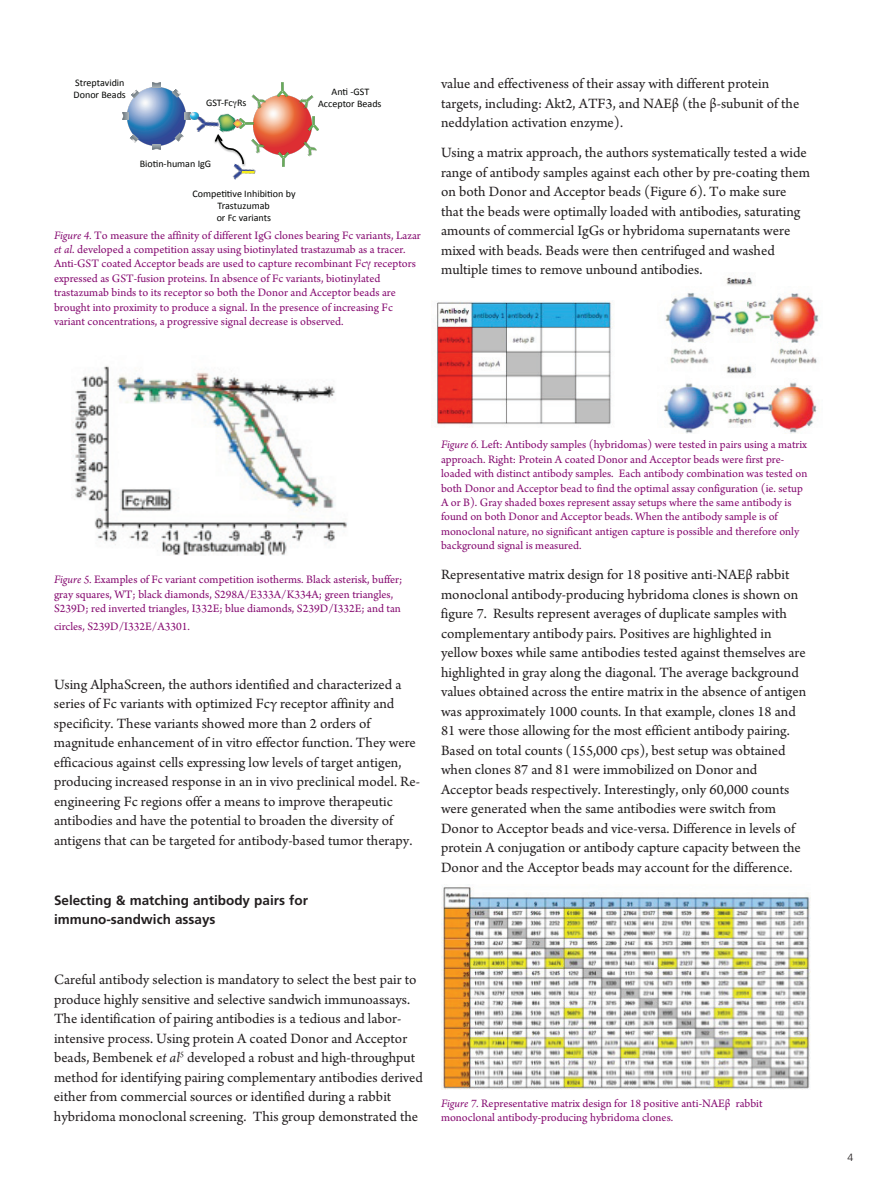
<style>
.page{position:relative;width:891px;height:1188px;background:#fff}
.page>*{position:absolute;margin:0;border:0;box-sizing:border-box;transform-origin:0 0}
.t1{font:15px/19.5px "Arno Pro";color:#231f20}
.t2{font:700 13.5px/19.5px "Frutiger";color:#231f20}
.t3{font:12px/14.4px "Arno Pro";color:#850a70}
.t4{font:300 10.5px "Frutiger";color:#231f20}
.t5{font:10.05px/11.7px "Calibri";color:#040503;text-align:center}
.s1{font-style:italic}
</style>
<div class="page">
<img style="left:127px;top:87px;width:59px;height:58px">
<svg style="left:123px;top:112px;width:5px;height:8px"></svg>
<svg style="left:153px;top:144px;width:7px;height:6px"></svg>
<svg style="left:153px;top:82px;width:7px;height:6px"></svg>
<svg style="left:129px;top:134px;width:10px;height:9px"></svg>
<svg style="left:172px;top:89px;width:9px;height:9px"></svg>
<svg style="left:174px;top:132px;width:10px;height:10px"></svg>
<svg style="left:130px;top:89px;width:10px;height:9px"></svg>
<img style="left:253px;top:96px;width:58px;height:58px">
<img style="left:309px;top:116px;width:10px;height:15px">
<img style="left:239px;top:119px;width:15px;height:10px">
<img style="left:300px;top:140px;width:17px;height:17px">
<img style="left:277px;top:82px;width:10px;height:14px">
<img style="left:278px;top:152px;width:10px;height:14px">
<img style="left:299px;top:95px;width:15px;height:14px">
<img style="left:255px;top:137px;width:10px;height:17px">
<img style="left:251px;top:94px;width:15px;height:15px">
<img style="left:219px;top:113px;width:20px;height:12px">
<svg style="left:184px;top:112px;width:14px;height:8px"></svg>
<img style="left:194px;top:116px;width:25px;height:16px">
<img style="left:232px;top:170px;width:24px;height:10px">
<svg style="left:233px;top:120px;width:8px;height:5px"></svg>
<img style="left:208px;top:125px;width:39px;height:18px">
<svg style="left:215px;top:134px;width:40px;height:39px"></svg>
<img style="left:436px;top:277px;width:383px;height:156px">
<img style="left:73px;top:366px;width:275px;height:189px">
<img style="left:441px;top:887px;width:369px;height:203px">
<p class="t5" style="left:74px;top:78px;width:57px;text-align:left">&amp;'()*'+,-.-/%%<br>01/1(%2)+.3%</p>
<p class="t5" style="left:318px;top:87px;width:67px">"/4%56&amp;7% "88)*'1(%2)+.3%</p>
<p class="t5" style="left:206px;top:98px;width:42px">6&amp;75&gt;8 $3</p>
<p class="t5" style="left:140px;top:158px;width:73px">2-14/59:;+/%&lt;=6</p>
<p class="t5" style="left:192px;top:189px;width:109px;line-height:12.1px">?1;*)44,)%&lt;/9-@-41/%@A%%<br>7(+3':B:;+@%%%<br>1(%&gt;8%,+(-+/'3%</p>
<p class="t3" style="left:54px;top:228px;width:368px"><span class="s1">Figure 4.</span> To measure the affinity of different IgG clones bearing Fc variants, Lazar <span class="s1">et al</span>. developed a competition assay using biotinylated trastazumab as a tracer.<br>Anti-GST coated Acceptor beads are used to capture recombinant Fc receptors expressed as GST-fusion proteins. In absence of Fc variants, biotinylated trastazumab binds to its receptor so both the Donor and Acceptor beads are brought into proximity to produce a signal. In the presence of increasing Fc variant concentrations, a progressive signal decrease is observed.</p>
<p class="t1" style="left:441px;top:75px;width:360px">value and effectiveness of their assay with different protein targets, including: Akt2, ATF3, and NAEβ (the β-subunit of the neddylation activation enzyme).</p>
<p class="t1" style="left:441px;top:144px;width:371px">Using a matrix approach, the authors systematically tested a wide range of antibody samples against each other by pre-coating them on both Donor and Acceptor beads (Figure 6). To make sure that the beads were optimally loaded with antibodies, saturating amounts of commercial IgGs or hybridoma supernatants were mixed with beads. Beads were then centrifuged and washed multiple times to remove unbound antibodies.</p>
<p class="t3" style="left:54px;top:573px;width:350px"><span class="s1">Figure 5.</span> Examples of Fc variant competition isotherms. Black asterisk, buffer; gray squares, WT; black diamonds, S298A/E333A/K334A; green triangles,<br>S239D; red inverted triangles, I332E; blue diamonds, S239D/I332E; and tan</p>
<p class="t3" style="left:54px;top:620px;width:138px">circles, S239D/I332E/A3301.</p>
<p class="t1" style="left:54px;top:675px;width:368px">Using AlphaScreen, the authors identified and characterized a series of Fc variants with optimized Fcγ receptor affinity and specificity. These variants showed more than 2 orders of magnitude enhancement of in vitro effector function. They were efficacious against cells expressing low levels of target antigen, producing increased response in an in vivo preclinical model. Re&shy;engineering Fc regions offer a means to improve therapeutic antibodies and have the potential to broaden the diversity of antigens that can be targeted for antibody-based tumor therapy.</p>
<p class="t2" style="left:54px;top:890px;width:255px">Selecting &amp; matching antibody pairs for immuno-sandwich assays</p>
<p class="t3" style="left:441px;top:438px;width:368px"><span class="s1">Figure 6.</span> Left: Antibody samples (hybridomas) were tested in pairs using a matrix approach. Right: Protein A coated Donor and Acceptor beads were first pre&shy;loaded with distinct antibody samples. Each antibody combination was tested on both Donor and Acceptor bead to find the optimal assay configuration (ie. setup A or B). Gray shaded boxes represent assay setups where the same antibody is found on both Donor and Acceptor beads. When the antibody sample is of monoclonal nature, no significant antigen capture is possible and therefore only background signal is measured.</p>
<p class="t1" style="left:441px;top:566px;width:367px">Representative matrix design for 18 positive anti-NAEβ rabbit monoclonal antibody-producing hybridoma clones is shown on figure 7. Results represent averages of duplicate samples with complementary antibody pairs. Positives are highlighted in yellow boxes while same antibodies tested against themselves are highlighted in gray along the diagonal. The average background values obtained across the entire matrix in the absence of antigen was approximately 1000 counts. In that example, clones 18 and 81 were those allowing for the most efficient antibody pairing.<br>Based on total counts (155,000 cps), best setup was obtained when clones 87 and 81 were immobilized on Donor and Acceptor beads respectively. Interestingly, only 60,000 counts were generated when the same antibodies were switch from Donor to Acceptor beads and vice-versa. Difference in levels of protein A conjugation or antibody capture capacity between the Donor and the Acceptor beads may account for the difference.</p>
<p class="t1" style="left:54px;top:971px;width:371px">Careful antibody selection is mandatory to select the best pair to produce highly sensitive and selective sandwich immunoassays.<br>The identification of pairing antibodies is a tedious and labor&shy;intensive process. Using protein A coated Donor and Acceptor beads, Bembenek e<span class="s1">t al</span><sup>5</sup> developed a robust and high-throughput method for identifying pairing complementary antibodies derived either from commercial sources or identified during a rabbit hybridoma monoclonal screening. This group demonstrated the</p>
<p class="t3" style="left:441px;top:1096px;width:323px"><span class="s1">Figure 7.</span> Representative matrix design for 18 positive anti-NAEβ rabbit monoclonal antibody-producing hybridoma clones.</p>
<p class="t4" style="left:848px;top:1151px;width:7px">4</p>
</div>
